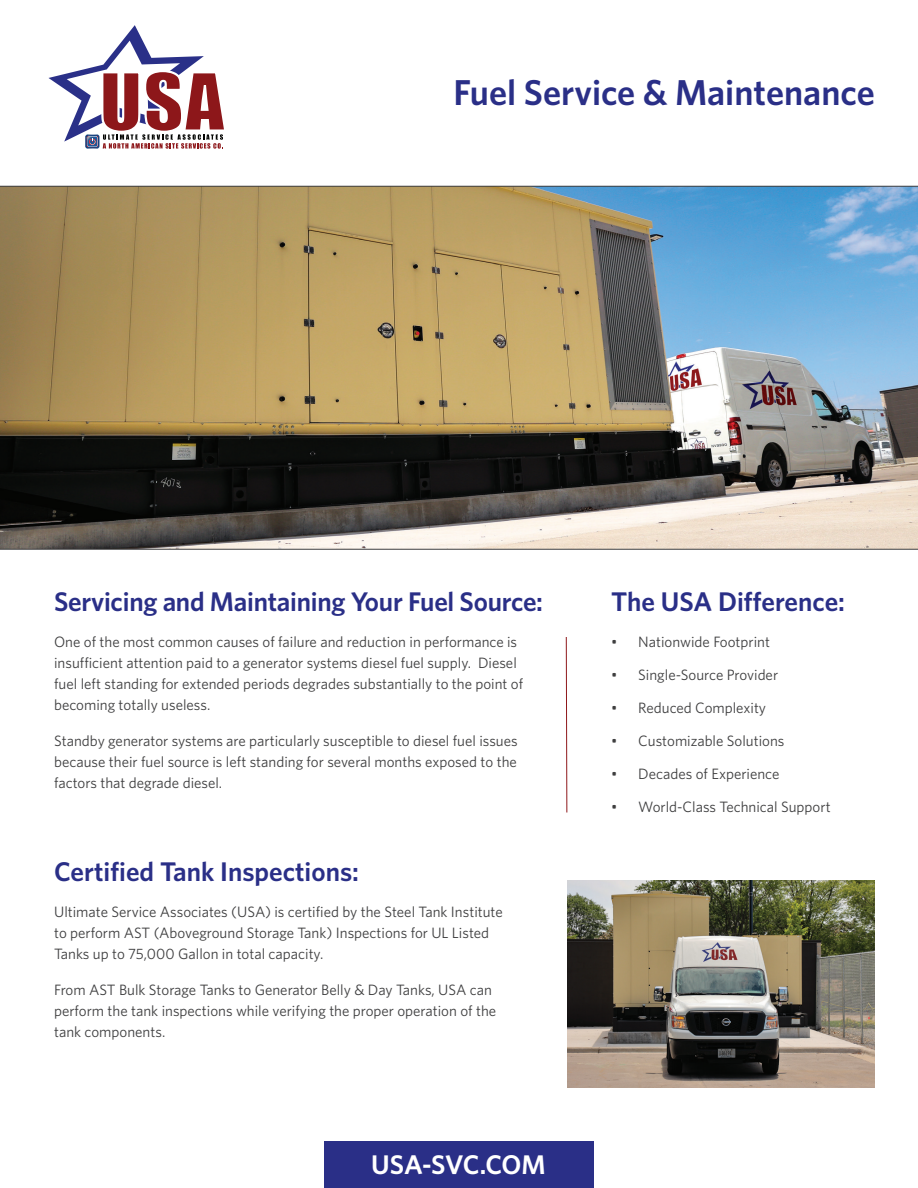
<style>
.page{position:relative;width:918px;height:1188px;background:#fff}
.page>*{position:absolute;margin:0;border:0;box-sizing:border-box;transform-origin:0 0}
.t1{font:600 36px "Whitney";color:#2a2f87}
.t2{font:600 27px "Whitney";letter-spacing:-.01em;color:#2a2f87}
.t3{font:600 27px "Whitney";letter-spacing:-.015em;color:#fff}
.t4{font:15px/21px "Whitney";color:#3e3e3f}
</style>
<div class="page">
<img style="left:0;top:187px;width:918px;height:362px">
<svg style="left:566px;top:637px;width:2px;height:176px"></svg>
<svg style="left:48px;top:25px;width:176px;height:124px"></svg>
<div style="left:324px;top:1142px;width:270px;height:46px;background:#2a2f87"></div>
<img style="left:567px;top:880px;width:308px;height:208px">
<hr style="left:0;top:186px;width:918px;height:1px;background:#3e3e3f">
<hr style="left:0;top:549px;width:918px;height:1px;background:#3e3e3f">
<h1 class="t1" style="left:453px;top:71px;width:423px">Fuel Service &amp; Maintenance</h1>
<h2 class="t2" style="left:54px;top:586px;width:490px">Servicing and Maintaining Your Fuel Source:</h2>
<p class="t4" style="left:54px;top:631px;width:471px">One of the most common causes of failure and reduction in performance is insufficient attention paid to a generator systems diesel fuel supply. Diesel fuel left standing for extended periods degrades substantially to the point of becoming totally useless.</p>
<p class="t4" style="left:54px;top:730px;width:465px;text-align:justify">Standby generator systems are particularly susceptible to diesel fuel issues because their fuel source is left standing for several months exposed to the factors that degrade diesel.</p>
<h2 class="t2" style="left:54px;top:856px;width:306px">Certified Tank Inspections:</h2>
<p class="t4" style="left:54px;top:901px;width:450px">Ultimate Service Associates (USA) is certified by the Steel Tank Institute to perform AST (Aboveground Storage Tank) Inspections for UL Listed<br>Tanks up to 75,000 Gallon in total capacity.</p>
<p class="t4" style="left:54px;top:979px;width:444px">From AST Bulk Storage Tanks to Generator Belly &amp; Day Tanks, USA can perform the tank inspections while verifying the proper operation of the tank components.</p>
<h2 class="t3" style="left:371px;top:1148px;width:176px">USA-SVC.COM</h2>
<h2 class="t2" style="left:611px;top:586px;width:235px">The USA Difference:</h2>
<p class="t4" style="left:611px;top:631px;width:160px">• Nationwide Footprint</p>
<p class="t4" style="left:611px;top:664px;width:168px">• Single-Source Provider</p>
<p class="t4" style="left:611px;top:697px;width:156px">• Reduced Complexity</p>
<p class="t4" style="left:611px;top:730px;width:175px">• Customizable Solutions</p>
<p class="t4" style="left:611px;top:763px;width:170px">• Decades of Experience</p>
<p class="t4" style="left:611px;top:796px;width:221px">• World-Class Technical Support</p>
</div>
